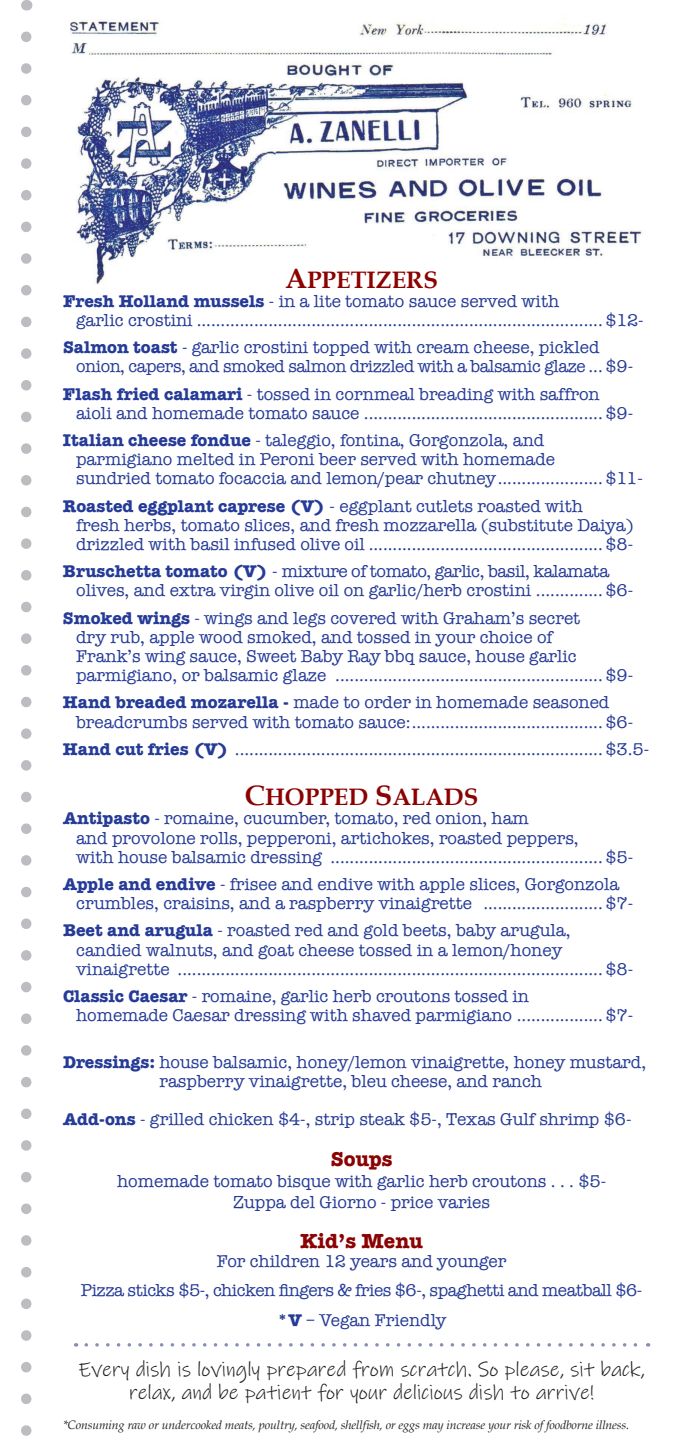
<style>
.page{position:relative;width:693px;height:1449px;background:#fff}
.page>*{position:absolute;margin:0;border:0;box-sizing:border-box;transform-origin:0 0}
.t1{font:23.8px "Book Antiqua Bold SC850";color:#8b0202}
.t2{font:21px/22.8px "Ink Free";color:#231f20;text-align:center}
.t3{font:700 21px "American Typewriter";color:#8b0202}
.t4{font:17.5px/19.2px "American Typewriter";color:#253b97}
.t5{font:17.5px/29.4px "American Typewriter";letter-spacing:-.025em;color:#253b97}
.t6{font:italic 12.25px "Book Antiqua";letter-spacing:-.01em;color:#231f20}
.s1{font-size:28px}
.s2{font-weight:700}
</style>
<div class="page">
<img style="left:70px;top:18px;width:572px;height:267px">
<svg style="left:21px;top:37px;width:11px;height:1399px"></svg>
<svg style="left:86px;top:1343px;width:552px;height:4px"></svg>
<h1 class="t1" style="left:285px;top:263px;width:152px"><span class="s1">A</span>PPETIZERS</h1>
<p class="t4" style="left:76px;top:291px;width:569px;text-indent:-13px"><span class="s2">Fresh Holland mussels</span> - in a lite tomato sauce served with<br>garlic crostini .....................................................................................$12-</p>
<p class="t5" style="left:76px;top:338px;width:559px;line-height:19.2px;text-indent:-13px"><span class="s2">Salmon toast</span> - garlic crostini topped with cream cheese, pickled onion, capers, and smoked salmon drizzled with a balsamic glaze ... $9-</p>
<p class="t4" style="left:76px;top:384px;width:559px;text-indent:-13px"><span class="s2">Flash fried calamari</span> - tossed in cornmeal breading with saffron aioli and homemade tomato sauce ..................................................$9-</p>
<p class="t4" style="left:76px;top:431px;width:568px;text-indent:-13px"><span class="s2">Italian cheese fondue</span> - taleggio, fontina, Gorgonzola, and parmigiano melted in Peroni beer served with homemade<br>sundried tomato focaccia and lemon/pear chutney......................$11-</p>
<p class="t4" style="left:76px;top:496px;width:559px;text-indent:-13px"><span class="s2">Roasted eggplant caprese (V)</span> - eggplant cutlets roasted with<br>fresh herbs, tomato slices, and fresh mozzarella (substitute Daiya) drizzled with basil infused olive oil .................................................$8-</p>
<p class="t4" style="left:76px;top:562px;width:559px;text-indent:-13px"><span class="s2">Bruschetta tomato (V)</span> - mixture of tomato, garlic, basil, kalamata olives, and extra virgin olive oil on garlic/herb crostini ..............$6-</p>
<p class="t4" style="left:76px;top:608px;width:559px;text-indent:-13px"><span class="s2">Smoked wings</span> - wings and legs covered with Graham’s secret<br>dry rub, apple wood smoked, and tossed in your choice of<br>Frank’s wing sauce, Sweet Baby Ray bbq sauce, house garlic parmigiano, or balsamic glaze ........................................................$9-</p>
<p class="t4" style="left:76px;top:693px;width:559px;text-indent:-13px"><span class="s2">Hand breaded mozarella -</span> made to order in homemade seasoned breadcrumbs served with tomato sauce:........................................$6-</p>
<p class="t4" style="left:63px;top:739px;width:588px"><span class="s2">Hand cut fries (V)</span> .............................................................................$3.5-</p>
<h1 class="t1" style="left:245px;top:781px;width:232px"><span class="s1">C</span>HOPPED <span class="s1">S</span>ALADS</h1>
<p class="t4" style="left:76px;top:809px;width:559px;text-indent:-13px"><span class="s2">Antipasto</span> - romaine, cucumber, tomato, red onion, ham<br>and provolone rolls, pepperoni, artichokes, roasted peppers,<br>with house balsamic dressing .........................................................$5-</p>
<p class="t4" style="left:76px;top:875px;width:559px;text-indent:-13px"><span class="s2">Apple and endive</span> - frisee and endive with apple slices, Gorgonzola crumbles, craisins, and a raspberry vinaigrette .........................$7-</p>
<p class="t4" style="left:76px;top:921px;width:559px;text-indent:-13px"><span class="s2">Beet and arugula</span> - roasted red and gold beets, baby arugula, candied walnuts, and goat cheese tossed in a lemon/honey vinaigrette .........................................................................................$8-</p>
<p class="t4" style="left:76px;top:987px;width:559px;text-indent:-13px"><span class="s2">Classic Caesar</span> - romaine, garlic herb croutons tossed in<br>homemade Caesar dressing with shaved parmigiano ..................$7-</p>
<p class="t4" style="left:63px;top:1052px;width:585px;text-align:center"><span class="s2">Dressings:</span> house balsamic, honey/lemon vinaigrette, honey mustard, raspberry vinaigrette, bleu cheese, and ranch</p>
<p class="t4" style="left:63px;top:1110px;width:570px"><span class="s2">Add-ons</span> - grilled chicken $4-, strip steak $5-, Texas Gulf shrimp $6-</p>
<p class="t3" style="left:331px;top:1146px;width:63px">Soups</p>
<p class="t4" style="left:117px;top:1170px;width:490px;line-height:21px;text-align:center">homemade tomato bisque with garlic herb croutons . . . $5-<br>Zuppa del Giorno - price varies</p>
<p class="t3" style="left:300px;top:1228px;width:124px">Kid’s Menu</p>
<p class="t5" style="left:81px;top:1247px;width:563px;text-align:center">For children 12 years and younger<br>Pizza sticks $5-, chicken fingers &amp; fries $6-, spaghetti and meatball $6- <span class="s2">*V</span> – Vegan Friendly</p>
<p class="t2" style="left:79px;top:1359px;width:567px">Every dish is lovingly prepared from scratch. So please, sit back, relax, and be patient for your delicious dish to arrive!</p>
<p class="t6" style="left:63px;top:1416px;width:568px">*Consuming raw or undercooked meats, poultry, seafood, shellfish, or eggs may increase your risk of foodborne illness.</p>
</div>
